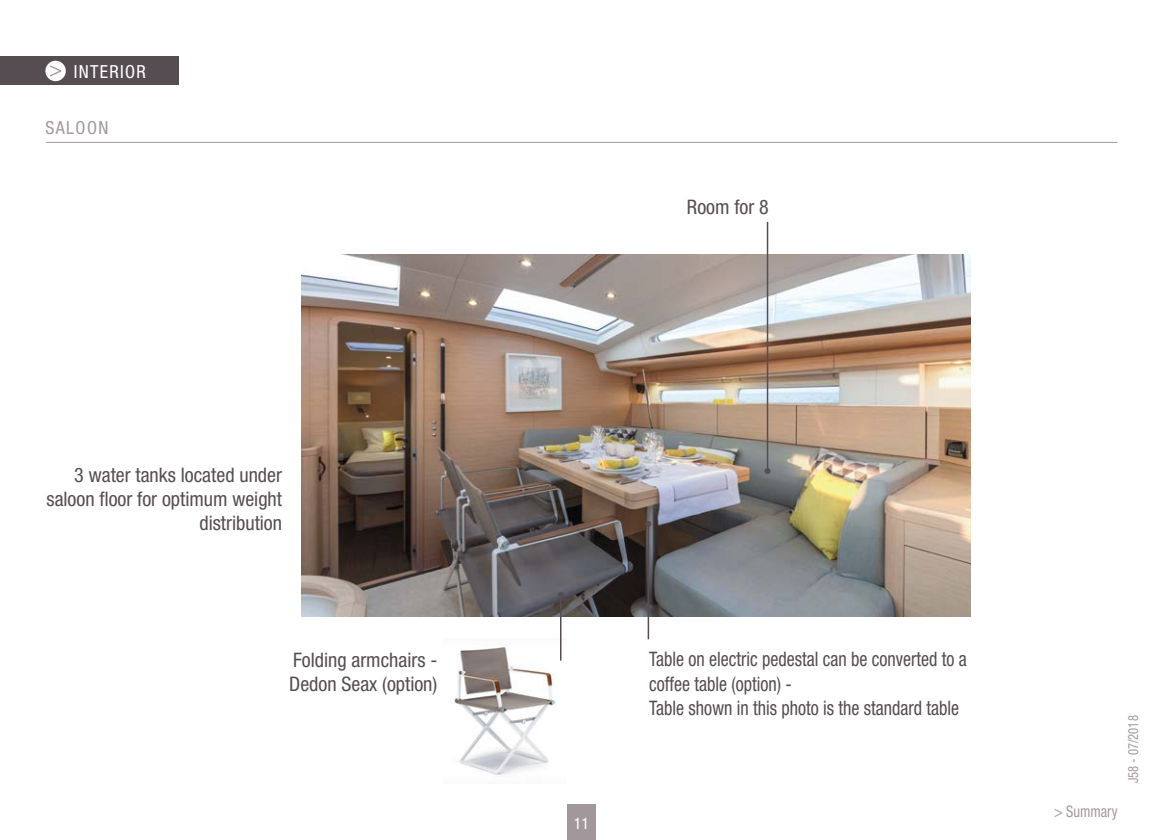
<style>
.page{position:relative;width:1163px;height:840px;background:#fff}
.page>*{position:absolute;margin:0;border:0;box-sizing:border-box;transform-origin:0 0}
.t1{font:condensed 20px/24px "Helvetica Neue";color:#564d53;text-align:right}
.t2{font:condensed 20px/24px "Helvetica Neue";color:#564d53;scale:.9 1}
.t3{font:condensed 18px "Helvetica Neue";letter-spacing:.075em;color:#fff}
.t4{font:condensed 18px "Helvetica Neue";letter-spacing:.075em;color:#a3999b}
.t5{font:condensed 16px "Helvetica Neue";color:#a3999b;scale:.9 1}
.t6{font:condensed 16px "Helvetica Neue";color:#fff}
.t7{font:condensed 14px "Helvetica Neue";color:#a3999b;scale:.9 1}
</style>
<div class="page">
<div style="left:567px;top:804px;width:28px;height:35px;background:#a2979a"></div>
<img style="left:451px;top:638px;width:111px;height:137px">
<img style="left:301px;top:254px;width:668px;height:361px">
<hr style="left:647px;top:523px;width:2px;height:116px;background:#564d53">
<svg style="left:645px;top:520px;width:6px;height:6px"></svg>
<hr style="left:766px;top:222px;width:2px;height:248px;background:#564d53">
<svg style="left:764px;top:467px;width:6px;height:6px"></svg>
<hr style="left:560px;top:594px;width:1px;height:66px;background:#564d53">
<svg style="left:557px;top:591px;width:6px;height:6px"></svg>
<hr style="left:46px;top:142px;width:1071px;height:1px;background:#a3999b">
<div style="left:0;top:57px;width:179px;height:28px;background:#564d53"></div>
<div style="left:45px;top:61px;width:21px;height:20px;background:#fff;border-radius:50%"></div>
<svg style="left:50px;top:65px;width:11px;height:12px"></svg>
<p class="t3" style="left:74px;top:61px;width:74px">INTERIOR</p>
<p class="t4" style="left:46px;top:117px;width:64px">SALOON</p>
<p class="t1" style="left:46px;top:462px;width:237px">3 water tanks located under saloon floor for optimum weight distribution</p>
<p class="t1" style="left:289px;top:647px;width:150px;text-align:left">Folding armchairs -<br>Dedon Seax (option)</p>
<p class="t1" style="left:687px;top:195px;width:83px">Room for 8</p>
<p class="t6" style="left:573px;top:813px;width:17px">11</p>
<p class="t2" style="left:649px;top:647px;width:354px">Table on electric pedestal can be converted to a coffee table (option) -<br>Table shown in this photo is the standard table</p>
<p class="t5" style="left:1053px;top:801px;width:72px">&gt; Summary</p>
<p class="t7" style="left:1124px;top:782px;width:77px;rotate:-90deg">J58 - 07/2018</p>
</div>
